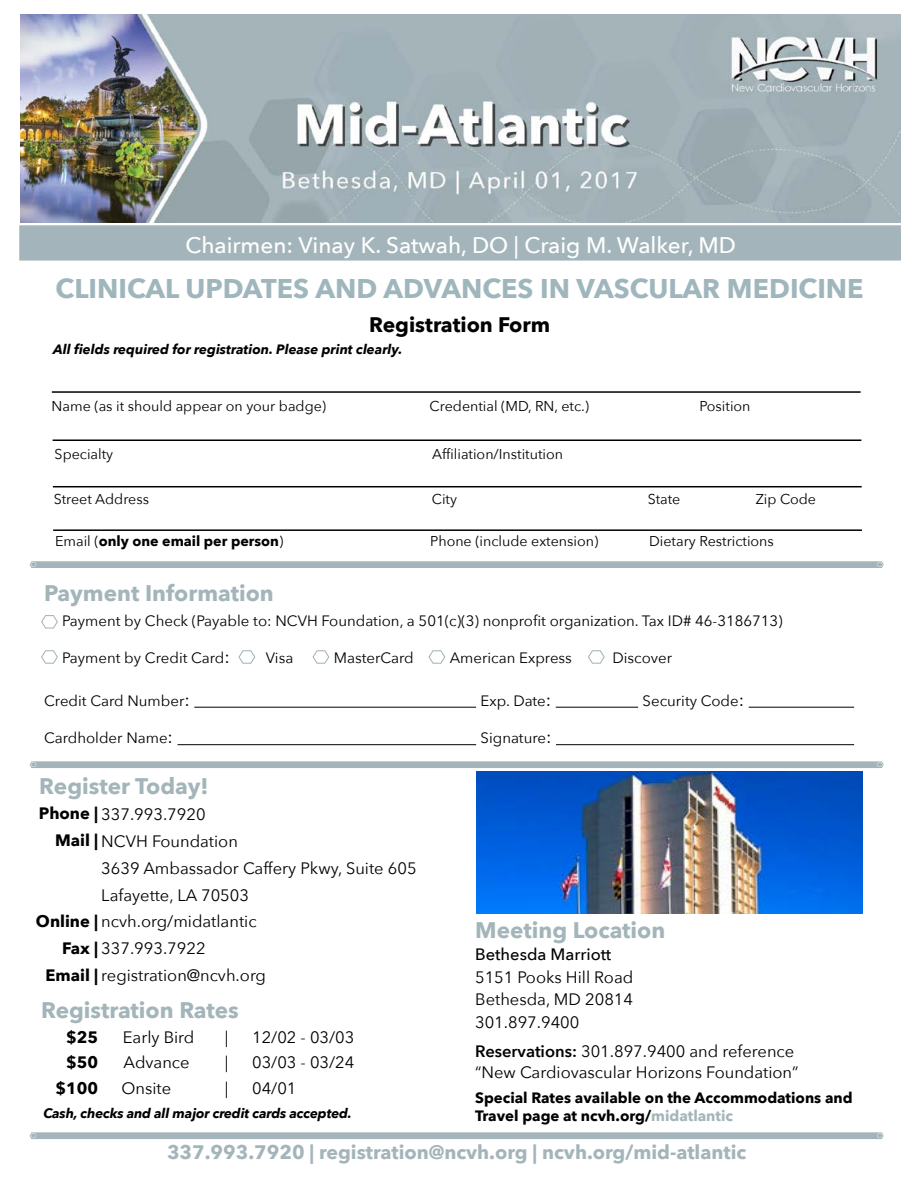
<style>
.page{position:relative;width:918px;height:1188px;background:#fff}
.page>*{position:absolute;margin:0;border:0;box-sizing:border-box;transform-origin:0 0}
.t1{font:700 27px "Avenir Next";color:#9fb6bc}
.t2{font:700 22.5px "Avenir Next";color:#a3b5ba}
.t3{font:500 22.5px "Avenir Next";color:#fff}
.t4{font:700 21px "Avenir Next";color:#000}
.t5{font:700 19.5px "Avenir Next";color:#a3b5ba}
.t6{font:16.5px/25.5px "Avenir Next";color:#000}
.t7{font:500 16.5px "Avenir Next";color:#000}
.t8{font:700 16.5px "Avenir Next";color:#000}
.t9{font:15px "Avenir Next";color:#000}
.t10{font:700 15px/18px "Avenir Next";color:#000}
.t11{font:14.25px "Avenir Next";color:#000}
.t12{font:700 14.25px "Avenir Next";color:#000}
.t13{font:italic 700 13.5px "Avenir Next";letter-spacing:-.01em;color:#000}
.s1{font-weight:400}
.s2{font-size:18px}
.s3{font-weight:700}
.s4{font-weight:600}
.s5{color:#a3b5ba}
</style>
<div class="page">
<img style="left:20px;top:14px;width:881px;height:208px">
<div style="left:19px;top:225px;width:882px;height:36px;background:#a3b5ba;border:2px solid #a3b5ba"></div>
<hr style="left:52px;top:391px;width:809px;height:2px;background:#000">
<hr style="left:53px;top:486px;width:809px;height:1px;background:#000">
<hr style="left:53px;top:439px;width:808px;height:2px;background:#000">
<hr style="left:53px;top:529px;width:809px;height:2px;background:#000">
<hr style="left:194px;top:707px;width:282px;height:1px;background:#000">
<hr style="left:556px;top:707px;width:82px;height:1px;background:#000">
<hr style="left:749px;top:707px;width:105px;height:1px;background:#000">
<hr style="left:178px;top:744px;width:298px;height:1px;background:#000">
<hr style="left:556px;top:744px;width:298px;height:1px;background:#000">
<svg style="left:588px;top:650px;width:17px;height:14px"></svg>
<svg style="left:428px;top:650px;width:18px;height:14px"></svg>
<svg style="left:312px;top:650px;width:18px;height:14px"></svg>
<svg style="left:238px;top:650px;width:18px;height:14px"></svg>
<svg style="left:41px;top:650px;width:17px;height:14px"></svg>
<svg style="left:41px;top:615px;width:17px;height:14px"></svg>
<svg style="left:30px;top:1132px;width:854px;height:7px;background:#a8b9bd"></svg>
<svg style="left:30px;top:561px;width:854px;height:7px;background:#a6b8bc"></svg>
<svg style="left:30px;top:761px;width:854px;height:7px;background:#a8b8bd"></svg>
<img style="left:476px;top:772px;width:387px;height:142px">
<p class="t3" style="left:185px;top:226px;width:552px">Chairmen: Vinay K. Satwah, DO | Craig M. Walker, MD</p>
<p class="t1" style="left:56px;top:265px;width:810px">CLINICAL UPDATES AND ADVANCES IN VASCULAR MEDICINE</p>
<p class="t4" style="left:369px;top:306px;width:183px">Registration Form</p>
<p class="t13" style="left:53px;top:337px;width:351px">All fields required for registration. Please print clearly.</p>
<p class="t11" style="left:52px;top:394px;width:276px">Name (as it should appear on your badge)</p>
<p class="t11" style="left:430px;top:394px;width:161px">Credential (MD, RN, etc.)</p>
<p class="t11" style="left:700px;top:394px;width:52px">Position</p>
<p class="t11" style="left:55px;top:442px;width:60px">Specialty</p>
<p class="t11" style="left:432px;top:442px;width:132px">Affiliation/Institution</p>
<p class="t11" style="left:54px;top:487px;width:97px">Street Address</p>
<p class="t11" style="left:432px;top:487px;width:27px">City</p>
<p class="t11" style="left:648px;top:487px;width:34px">State</p>
<p class="t11" style="left:756px;top:487px;width:62px">Zip Code</p>
<p class="t12" style="left:55px;top:528px;width:230px"><span class="s1">Email (</span>only one email per person<span class="s1">)</span></p>
<p class="t11" style="left:430px;top:529px;width:170px">Phone (include extension)</p>
<p class="t11" style="left:649px;top:529px;width:126px">Dietary Restrictions</p>
<p class="t2" style="left:44px;top:574px;width:231px">Payment Information</p>
<p class="t9" style="left:62px;top:608px;width:722px">Payment by Check (Payable to: NCVH Foundation, a 501(c)(3) nonprofit organization. Tax ID# 46-3186713)</p>
<p class="t9" style="left:62px;top:645px;width:169px">Payment by Credit Card<span class="s2">:</span></p>
<p class="t9" style="left:266px;top:645px;width:29px">Visa</p>
<p class="t9" style="left:334px;top:645px;width:81px">MasterCard</p>
<p class="t9" style="left:450px;top:645px;width:124px">American Express</p>
<p class="t9" style="left:612px;top:645px;width:61px">Discover</p>
<p class="t9" style="left:44px;top:688px;width:147px">Credit Card Number<span class="s2">:</span></p>
<p class="t9" style="left:481px;top:688px;width:72px">Exp. Date<span class="s2">:</span></p>
<p class="t9" style="left:643px;top:688px;width:103px">Security Code<span class="s2">:</span></p>
<p class="t9" style="left:44px;top:725px;width:130px">Cardholder Name<span class="s2">:</span></p>
<p class="t9" style="left:481px;top:725px;width:72px">Signature<span class="s2">:</span></p>
<p class="t2" style="left:39px;top:766px;width:171px">Register Today!</p>
<p class="t6" style="left:39px;top:801px;width:168px"><span class="s3">Phone |</span> 337.993.7920</p>
<p class="t6" style="left:55px;top:828px;width:184px"><span class="s3">Mail |</span> NCVH Foundation</p>
<p class="t6" style="left:101px;top:855px;width:317px">3639 Ambassador Caffery Pkwy, Suite 605</p>
<p class="t6" style="left:36px;top:882px;width:222px;text-indent:65px">Lafayette, LA 70503<br><span class="s3">Online |</span> ncvh.org/midatlantic</p>
<p class="t6" style="left:62px;top:935px;width:145px"><span class="s3">Fax |</span> 337.993.7922</p>
<p class="t6" style="left:46px;top:962px;width:222px"><span class="s3">Email |</span> registration@ncvh.org</p>
<p class="t2" style="left:41px;top:990px;width:199px">Registration Rates</p>
<p class="t8" style="left:66px;top:1023px;width:33px">$25</p>
<p class="t8" style="left:66px;top:1048px;width:33px">$50</p>
<p class="t8" style="left:55px;top:1074px;width:44px">$100</p>
<p class="t6" style="left:123px;top:1024px;width:73px">Early Bird</p>
<p class="t6" style="left:225px;top:1024px;width:5px">|</p>
<p class="t6" style="left:123px;top:1049px;width:68px">Advance</p>
<p class="t6" style="left:225px;top:1049px;width:5px">|</p>
<p class="t6" style="left:121px;top:1075px;width:51px">Onsite</p>
<p class="t6" style="left:225px;top:1075px;width:5px">|</p>
<p class="t6" style="left:252px;top:1024px;width:104px;text-align:justify">12/02 - 03/03<br>03/03 - 03/24<br>04/01</p>
<p class="t13" style="left:43px;top:1102px;width:310px">Cash, checks and all major credit cards accepted.</p>
<p class="t2" style="left:475px;top:910px;width:192px">Meeting Location</p>
<p class="t7" style="left:475px;top:940px;width:138px">Bethesda Marriott</p>
<p class="t6" style="left:475px;top:964px;width:160px">5151 Pooks Hill Road</p>
<p class="t6" style="left:475px;top:986px;width:159px">Bethesda, MD 20814</p>
<p class="t6" style="left:475px;top:1009px;width:106px">301.897.9400</p>
<p class="t6" style="left:475px;top:1040px;width:325px;line-height:21px"><span class="s4">Reservations:</span> 301.897.9400 and reference “New Cardiovascular Horizons Foundation”</p>
<p class="t10" style="left:475px;top:1088px;width:379px">Special Rates available on the Accommodations and<br>Travel page at ncvh.org/<span class="s5">midatlantic</span></p>
<p class="t5" style="left:167px;top:1135px;width:581px">337.993.7920 | registration@ncvh.org | ncvh.org/mid-atlantic</p>
</div>
